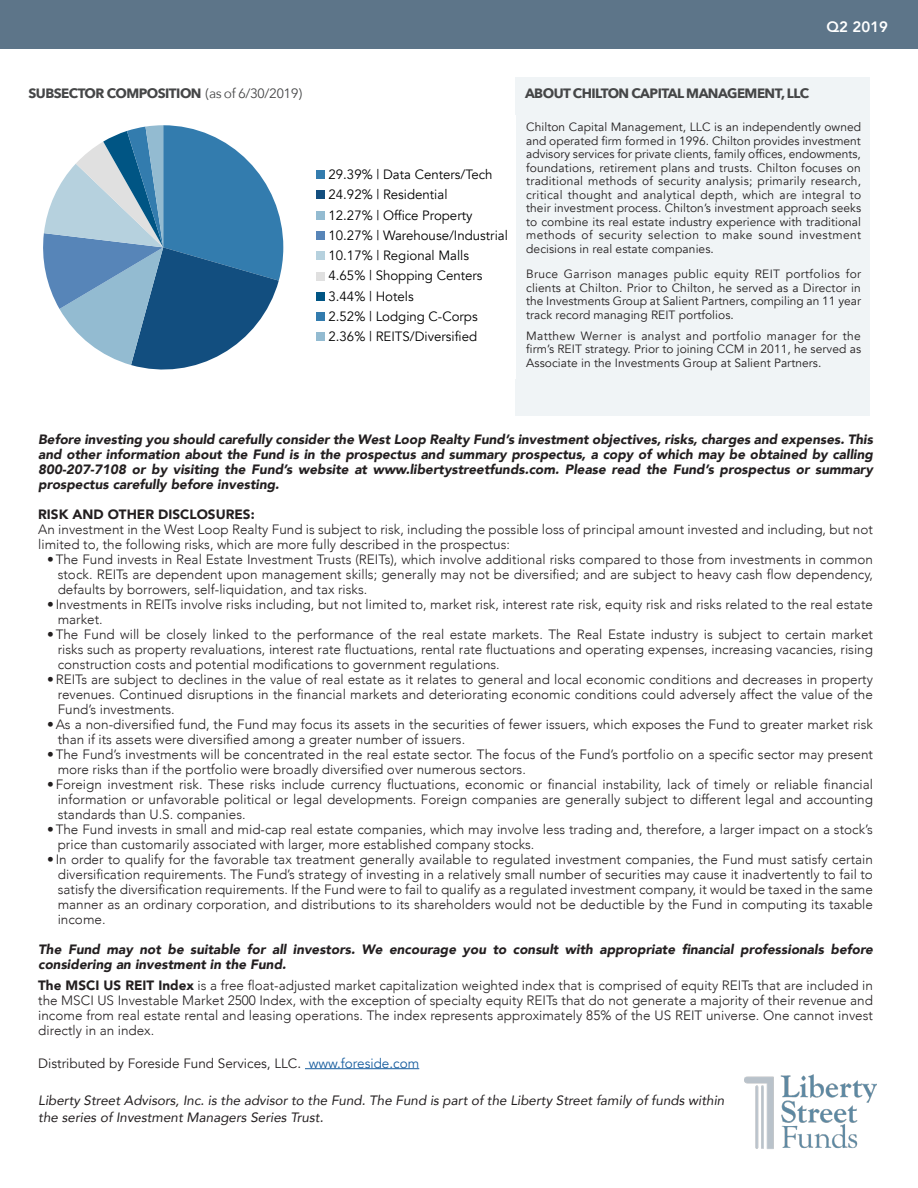
<style>
.page{position:relative;width:918px;height:1188px;background:#fff}
.page>*{position:absolute;margin:0;border:0;box-sizing:border-box;transform-origin:0 0}
.t1{font:800 15px "Avenir";color:#fff}
.t2{font:300 13.5px/15px "Avenir";color:#231f20;text-align:justify}
.t3{font:italic 900 13.5px/15px "Avenir";color:#231f20;text-align:justify}
.t4{font:13.5px/20.2px "Avenir";color:#000}
.t5{font:italic 13.5px/16.5px "Avenir";color:#231f20}
.t6{font:700 13.5px "Avenir Next";letter-spacing:-.04em;color:#454647}
.t7{font:13.5px "Avenir";color:#231f20}
.t8{font:900 13.5px "Avenir";color:#231f20}
.t9{font:12px/13.5px "Avenir";letter-spacing:.005em;color:#231f20;text-align:justify}
.s1{font-weight:400}
.s2{font-weight:900}
.s3{color:#175d9e}
</style>
<div class="page">
<div style="left:515px;top:78px;width:355px;height:338px;background:#f0f4f6"></div>
<hr style="left:305px;top:1068px;width:114px;height:1px;background:#175d9e">
<img style="left:745px;top:1074px;width:131px;height:75px">
<div style="left:0;top:0;width:918px;height:49px;background:#5d7589"></div>
<svg style="left:43px;top:125px;width:240px;height:245px"></svg>
<div style="left:317px;top:171px;width:8px;height:8px;background:#337cae"></div>
<div style="left:317px;top:191px;width:8px;height:8px;background:#124e7f"></div>
<div style="left:317px;top:211px;width:8px;height:8px;background:#93bbd1"></div>
<div style="left:317px;top:231px;width:8px;height:9px;background:#5785b8"></div>
<div style="left:317px;top:252px;width:8px;height:8px;background:#b6d1de"></div>
<div style="left:317px;top:272px;width:8px;height:8px;background:#e0e0e0"></div>
<div style="left:317px;top:292px;width:8px;height:8px;background:#005584"></div>
<div style="left:317px;top:312px;width:8px;height:9px;background:#337cae"></div>
<div style="left:317px;top:333px;width:8px;height:8px;background:#93bbd1"></div>
<p class="t1" style="left:827px;top:15px;width:63px">Q2 2019</p>
<p class="t6" style="left:28px;top:82px;width:275px">SUBSECTOR COMPOSITION <span class="s1">(as of 6/30/2019)</span></p>
<p class="t6" style="left:525px;top:82px;width:286px">ABOUT CHILTON CAPITAL MANAGEMENT, LLC</p>
<p class="t4" style="left:329px;top:164px;width:181px">29.39% | Data Centers/Tech<br>24.92% | Residential<br>12.27% | Office Property<br>10.27% | Warehouse/Industrial<br>10.17% | Regional Malls<br>4.65% | Shopping Centers<br>3.44% | Hotels<br>2.52% | Lodging C-Corps<br>2.36% | REITS/Diversified</p>
<p class="t9" style="left:526px;top:121px;width:337px">Chilton Capital Management, LLC is an independently owned and operated firm formed in 1996. Chilton provides investment advisory services for private clients, family offices, endowments, foundations, retirement plans and trusts. Chilton focuses on traditional methods of security analysis; primarily research, critical thought and analytical depth, which are integral to their investment process. Chilton’s investment approach seeks to combine its real estate industry experience with traditional methods of security selection to make sound investment decisions in real estate companies.</p>
<p class="t9" style="left:526px;top:268px;width:336px">Bruce Garrison manages public equity REIT portfolios for clients at Chilton. Prior to Chilton, he served as a Director in the Investments Group at Salient Partners, compiling an 11 year track record managing REIT portfolios.</p>
<p class="t9" style="left:526px;top:329px;width:336px">Matthew Werner is analyst and portfolio manager for the firm’s REIT strategy. Prior to joining CCM in 2011, he served as Associate in the Investments Group at Salient Partners.</p>
<p class="t3" style="left:38px;top:431px;width:836px">Before investing you should carefully consider the West Loop Realty Fund’s investment objectives, risks, charges and expenses. This and other information about the Fund is in the prospectus and summary prospectus, a copy of which may be obtained by calling 800-207-7108 or by visiting the Fund’s website at www.libertystreetfunds.com. Please read the Fund’s prospectus or summary prospectus carefully before investing.</p>
<p class="t8" style="left:38px;top:502px;width:218px">RISK AND OTHER DISCLOSURES:</p>
<p class="t2" style="left:38px;top:522px;width:836px">An investment in the West Loop Realty Fund is subject to risk, including the possible loss of principal amount invested and including, but not limited to, the following risks, which are more fully described in the prospectus:</p>
<p class="t2" style="left:58px;top:552px;width:817px;text-indent:-10px">•The Fund invests in Real Estate Investment Trusts (REITs), which involve additional risks compared to those from investments in common stock. REITs are dependent upon management skills; generally may not be diversified; and are subject to heavy cash flow dependency, defaults by borrowers, self-liquidation, and tax risks.</p>
<p class="t2" style="left:58px;top:597px;width:817px;text-indent:-10px">•Investments in REITs involve risks including, but not limited to, market risk, interest rate risk, equity risk and risks related to the real estate market.</p>
<p class="t2" style="left:58px;top:627px;width:817px;text-indent:-10px">•The Fund will be closely linked to the performance of the real estate markets. The Real Estate industry is subject to certain market risks such as property revaluations, interest rate fluctuations, rental rate fluctuations and operating expenses, increasing vacancies, rising construction costs and potential modifications to government regulations.</p>
<p class="t2" style="left:58px;top:672px;width:817px;text-indent:-10px">•REITs are subject to declines in the value of real estate as it relates to general and local economic conditions and decreases in property revenues. Continued disruptions in the financial markets and deteriorating economic conditions could adversely affect the value of the Fund’s investments.</p>
<p class="t2" style="left:58px;top:717px;width:817px;text-indent:-10px">•As a non-diversified fund, the Fund may focus its assets in the securities of fewer issuers, which exposes the Fund to greater market risk than if its assets were diversified among a greater number of issuers.</p>
<p class="t2" style="left:58px;top:747px;width:817px;text-indent:-10px">•The Fund’s investments will be concentrated in the real estate sector. The focus of the Fund’s portfolio on a specific sector may present more risks than if the portfolio were broadly diversified over numerous sectors.</p>
<p class="t2" style="left:58px;top:777px;width:817px;text-indent:-10px">•Foreign investment risk. These risks include currency fluctuations, economic or financial instability, lack of timely or reliable financial information or unfavorable political or legal developments. Foreign companies are generally subject to different legal and accounting standards than U.S. companies.</p>
<p class="t2" style="left:58px;top:822px;width:817px;text-indent:-10px">•The Fund invests in small and mid-cap real estate companies, which may involve less trading and, therefore, a larger impact on a stock’s price than customarily associated with larger, more established company stocks.</p>
<p class="t2" style="left:58px;top:852px;width:817px;text-indent:-10px">•In order to qualify for the favorable tax treatment generally available to regulated investment companies, the Fund must satisfy certain diversification requirements. The Fund’s strategy of investing in a relatively small number of securities may cause it inadvertently to fail to satisfy the diversification requirements. If the Fund were to fail to qualify as a regulated investment company, it would be taxed in the same manner as an ordinary corporation, and distributions to its shareholders would not be deductible by the Fund in computing its taxable income.</p>
<p class="t3" style="left:38px;top:941px;width:836px">The Fund may not be suitable for all investors. We encourage you to consult with appropriate financial professionals before considering an investment in the Fund.</p>
<p class="t2" style="left:38px;top:978px;width:836px"><span class="s2">The MSCI US REIT Index</span> is a free float-adjusted market capitalization weighted index that is comprised of equity REITs that are included in the MSCI US Investable Market 2500 Index, with the exception of specialty equity REITs that do not generate a majority of their revenue and income from real estate rental and leasing operations. The index represents approximately 85% of the US REIT universe. One cannot invest directly in an index.</p>
<p class="t7" style="left:38px;top:1055px;width:383px">Distributed by Foreside Fund Services, LLC. <span class="s3">www.foreside.com</span></p>
<p class="t5" style="left:38px;top:1092px;width:688px">Liberty Street Advisors, Inc. is the advisor to the Fund. The Fund is part of the Liberty Street family of funds within the series of Investment Managers Series Trust.</p>
</div>
